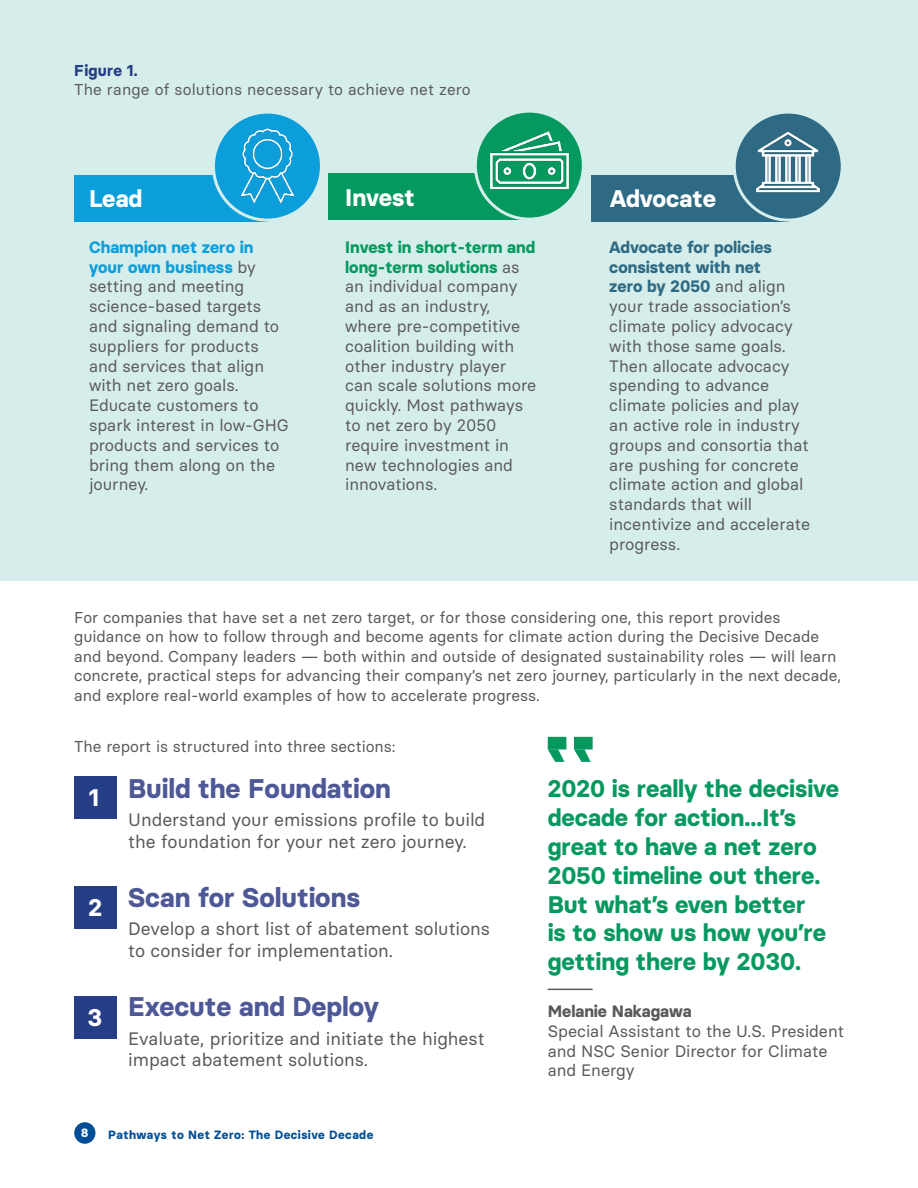
<style>
.page{position:relative;width:918px;height:1188px;background:#fff}
.page>*{position:absolute;margin:0;border:0;box-sizing:border-box;transform-origin:0 0}
.t1{font:700 27px "Basier Circle";color:#4e5896}
.t2{font:700 24px/28.8px "Basier Circle";color:#059960}
.t3{font:700 24px "Basier Circle";color:#fff}
.t4{font:18px/21.6px "Basier Circle";color:#58595b}
.t5{font:16.5px/19.8px "Basier Circle";color:#5b5a5b}
.t6{font:16.5px/19.8px "Basier Circle";color:#58595b}
.t7{font:700 16.5px "Basier Circle";color:#58595b}
.t8{font:15.75px/19.5px "Basier Circle";color:#58595b}
.t9{font:15.75px "Basier Circle";letter-spacing:.01em;color:#5b5a5b}
.t10{font:700 15.75px "Basier Circle";letter-spacing:.01em;color:#253e86}
.t11{font:700 12px "Basier Circle";letter-spacing:.04em;color:#004e95}
.t12{font:700 12px "Basier Circle";color:#fff}
.s1{font-weight:700;color:#059960}
.s2{font-weight:700;color:#2e6a84}
.s3{font-weight:700;color:#0c9eda}
</style>
<div class="page">
<div style="left:74px;top:1122px;width:21px;height:22px;background:#004e95;border-radius:50%"></div>
<div style="left:0;top:0;width:918px;height:580px;background:#d6eeeb"></div>
<div style="left:591px;top:175px;width:197px;height:46px;background:#2e6a84"></div>
<div style="left:328px;top:174px;width:201px;height:46px;background:#059960"></div>
<div style="left:74px;top:175px;width:193px;height:46px;background:#0c9eda"></div>
<svg style="left:213px;top:112px;width:108px;height:108px;fill:#0c9eda"></svg>
<div style="left:212px;top:111px;width:111px;height:111px;border:3px solid #d6eeeb;border-radius:50%"></div>
<svg style="left:475px;top:111px;width:108px;height:108px;fill:#059960"></svg>
<div style="left:474px;top:110px;width:111px;height:111px;border:3px solid #d6eeeb;border-radius:50%"></div>
<div style="left:734px;top:112px;width:108px;height:108px;background:#2e6a84;border-radius:50%"></div>
<div style="left:733px;top:111px;width:111px;height:111px;border:3px solid #d6eeeb;border-radius:50%"></div>
<img style="left:226px;top:125px;width:83px;height:82px">
<img style="left:487px;top:118px;width:85px;height:85px">
<img style="left:749px;top:122px;width:79px;height:80px">
<svg style="left:548px;top:737px;width:18px;height:25px"></svg>
<svg style="left:574px;top:737px;width:19px;height:25px"></svg>
<hr style="left:548px;top:989px;width:45px;height:1px;background:#5b5a5b">
<div style="left:74px;top:777px;width:43px;height:42px;background:#253e86"></div>
<div style="left:74px;top:886px;width:43px;height:43px;background:#253e86"></div>
<div style="left:74px;top:996px;width:43px;height:42px;background:#253e86"></div>
<p class="t10" style="left:74px;top:60px;width:65px">Figure 1.</p>
<p class="t9" style="left:74px;top:79px;width:398px">The range of solutions necessary to achieve net zero</p>
<h2 class="t3" style="left:89px;top:184px;width:55px">Lead</h2>
<h2 class="t3" style="left:345px;top:183px;width:71px">Invest</h2>
<h2 class="t3" style="left:610px;top:184px;width:108px">Advocate</h2>
<p class="t5" style="left:345px;top:237px;width:193px"><span class="s1">Invest in short-term and long-term solutions</span> as an individual company and as an industry, where pre-competitive coalition building with other industry player can scale solutions more quickly. Most pathways to net zero by 2050 require investment in new technologies and innovations.</p>
<p class="t5" style="left:609px;top:237px;width:202px"><span class="s2">Advocate for policies consistent with net<br>zero by 2050</span> and align your trade association’s climate policy advocacy with those same goals.<br>Then allocate advocacy spending to advance climate policies and play an active role in industry groups and consortia that are pushing for concrete climate action and global standards that will incentivize and accelerate progress.</p>
<p class="t5" style="left:89px;top:237px;width:201px"><span class="s3">Champion net zero in your own business</span> by setting and meeting science-based targets and signaling demand to suppliers for products and services that align with net zero goals.<br>Educate customers to spark interest in low-GHG products and services to bring them along on the journey.</p>
<p class="t8" style="left:74px;top:607px;width:768px">For companies that have set a net zero target, or for those considering one, this report provides guidance on how to follow through and become agents for climate action during the Decisive Decade and beyond. Company leaders — both within and outside of designated sustainability roles — will learn concrete, practical steps for advancing their company’s net zero journey, particularly in the next decade, and explore real-world examples of how to accelerate progress.</p>
<p class="t8" style="left:74px;top:736px;width:323px">The report is structured into three sections:</p>
<h1 class="t1" style="left:128px;top:771px;width:264px">Build the Foundation</h1>
<p class="t4" style="left:128px;top:809px;width:359px">Understand your emissions profile to build the foundation for your net zero journey.</p>
<h1 class="t1" style="left:128px;top:881px;width:233px">Scan for Solutions</h1>
<p class="t4" style="left:128px;top:918px;width:363px">Develop a short list of abatement solutions to consider for implementation.</p>
<h1 class="t1" style="left:128px;top:990px;width:252px">Execute and Deploy</h1>
<p class="t4" style="left:128px;top:1027px;width:358px">Evaluate, prioritize and initiate the highest impact abatement solutions.</p>
<h2 class="t3" style="left:89px;top:783px;width:12px">1</h2>
<h2 class="t3" style="left:89px;top:893px;width:15px">2</h2>
<h2 class="t3" style="left:88px;top:1002px;width:16px">3</h2>
<p class="t12" style="left:81px;top:1126px;width:9px">8</p>
<p class="t11" style="left:108px;top:1127px;width:267px">Pathways to Net Zero: The Decisive Decade</p>
<h2 class="t2" style="left:548px;top:774px;width:293px">2020 is really the decisive decade for action...It’s great to have a net zero<br>2050 timeline out there.<br>But what’s even better<br>is to show us how you’re getting there by 2030.</h2>
<p class="t7" style="left:548px;top:1001px;width:145px">Melanie Nakagawa</p>
<p class="t6" style="left:548px;top:1021px;width:298px">Special Assistant to the U.S. President and NSC Senior Director for Climate and Energy</p>
</div>
